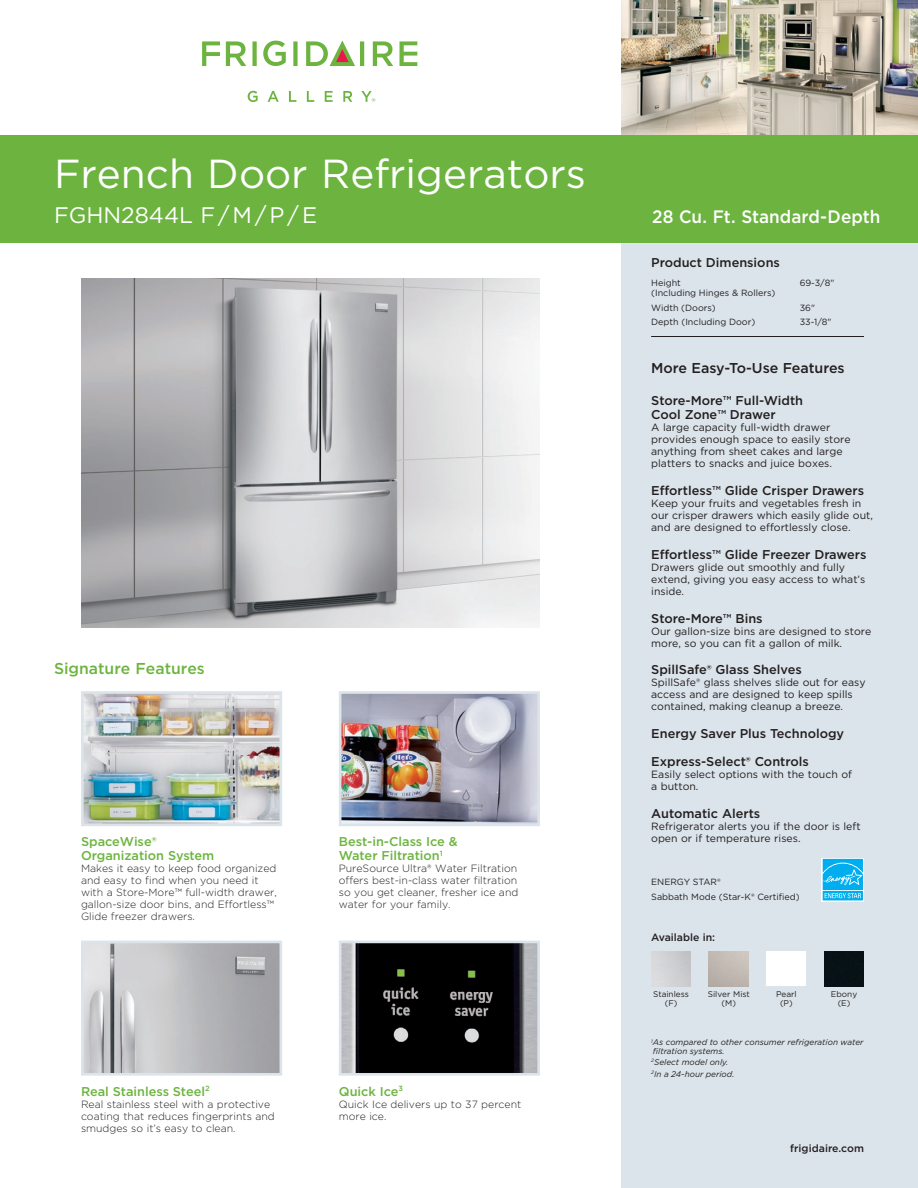
<style>
.page{position:relative;width:918px;height:1188px;background:#fff}
.page>*{position:absolute;margin:0;border:0;box-sizing:border-box;transform-origin:0 0}
.t1{font:40.5px "Gotham";color:#fff}
.t2{font:22.5px "Gotham";color:#fff}
.t3{font:500 18px "Gotham";color:#fff;scale:.95 1}
.t4{font:500 15.75px "Gotham";color:#6cb43f}
.t5{font:500 14.25px "Gotham";color:#231f20}
.t6{font:500 12.75px/14.2px "Gotham";color:#231f20}
.t7{font:500 12.75px/14.2px "Gotham";color:#6cb43f}
.t8{font:10.5px/12px "Gotham";color:#231f20}
.t9{font:300 10.5px/12px "Gotham";color:#231f20}
.t10{font:500 10.5px "Gotham";color:#231f20}
.t11{font:9px/14.5px "Gotham";color:#231f20}
.t12{font:italic 8.25px/8.2px "Gotham";color:#231f20}
.t13{font:8.25px/9px "Gotham";color:#231f20;text-align:center}
</style>
<div class="page">
<div style="left:621px;top:0;width:297px;height:1188px;background:#dbe4ea"></div>
<hr style="left:651px;top:336px;width:213px;height:1px;background:#231f20">
<svg style="left:248px;top:91px;width:10px;height:11px"></svg>
<svg style="left:268px;top:91px;width:11px;height:11px"></svg>
<svg style="left:289px;top:91px;width:7px;height:11px"></svg>
<svg style="left:307px;top:91px;width:7px;height:11px"></svg>
<svg style="left:325px;top:91px;width:8px;height:11px"></svg>
<svg style="left:343px;top:91px;width:9px;height:11px"></svg>
<svg style="left:263px;top:41px;width:23px;height:25px"></svg>
<svg style="left:400px;top:41px;width:17px;height:25px"></svg>
<svg style="left:202px;top:41px;width:18px;height:25px"></svg>
<svg style="left:226px;top:41px;width:20px;height:25px"></svg>
<svg style="left:252px;top:41px;width:5px;height:25px"></svg>
<svg style="left:293px;top:41px;width:5px;height:25px"></svg>
<svg style="left:373px;top:41px;width:20px;height:25px"></svg>
<svg style="left:306px;top:40px;width:58px;height:26px"></svg>
<svg style="left:361px;top:91px;width:14px;height:11px"></svg>
<img style="left:343px;top:695px;width:193px;height:127px">
<div style="left:339px;top:691px;width:201px;height:135px;border:3px solid #dbe4ea"></div>
<img style="left:85px;top:945px;width:193px;height:127px">
<div style="left:81px;top:941px;width:201px;height:135px;border:3px solid #dbe4ea"></div>
<img style="left:621px;top:0;width:297px;height:135px">
<div style="left:0;top:135px;width:918px;height:108px;background:#6cb43f"></div>
<img style="left:343px;top:945px;width:193px;height:127px">
<div style="left:339px;top:941px;width:201px;height:135px;border:3px solid #dbe4ea"></div>
<img style="left:85px;top:695px;width:193px;height:127px">
<div style="left:81px;top:691px;width:201px;height:135px;border:3px solid #dbe4ea"></div>
<img style="left:82px;top:278px;width:457px;height:350px">
<svg style="left:822px;top:858px;width:42px;height:43px"></svg>
<svg style="left:823px;top:859px;width:40px;height:41px;background:#28baf1"></svg>
<div style="left:767px;top:952px;width:39px;height:34px;background:#fff"></div>
<img style="left:824px;top:952px;width:40px;height:34px">
<h1 class="t1" style="left:54px;top:147px;width:534px">French Door Refrigerators</h1>
<h2 class="t2" style="left:54px;top:201px;width:265px">FGHN2844L F / M / P / E</h2>
<h3 class="t4" style="left:54px;top:658px;width:152px">Signature Features</h3>
<p class="t7" style="left:81px;top:834px;width:135px">SpaceWise®<br>Organization System</p>
<p class="t9" style="left:81px;top:862px;width:197px">Makes it easy to keep food organized and easy to find when you need it with a Store-More™ full-width drawer, gallon-size door bins, and Effortless™ Glide freezer drawers.</p>
<p class="t7" style="left:339px;top:834px;width:120px">Best-in-Class Ice &amp;<br>Water Filtration<sup>1</sup></p>
<p class="t9" style="left:339px;top:862px;width:181px;text-align:justify">PureSource Ultra® Water Filtration offers best-in-class water filtration so you get cleaner, fresher ice and water for your family.</p>
<p class="t7" style="left:81px;top:1084px;width:130px">Real Stainless Steel<sup>2</sup></p>
<p class="t9" style="left:81px;top:1098px;width:195px">Real stainless steel with a protective coating that reduces fingerprints and smudges so it’s easy to clean.</p>
<p class="t7" style="left:339px;top:1084px;width:66px">Quick Ice<sup>3</sup></p>
<p class="t9" style="left:339px;top:1098px;width:184px">Quick Ice delivers up to 37 percent more ice.</p>
<h3 class="t3" style="left:652px;top:205px;width:242px">28 Cu. Ft. Standard-Depth</h3>
<p class="t6" style="left:651px;top:255px;width:130px">Product Dimensions</p>
<p class="t11" style="left:651px;top:276px;width:31px">Height</p>
<p class="t11" style="left:800px;top:276px;width:36px">69-3/8"</p>
<p class="t11" style="left:651px;top:285px;width:126px">(Including Hinges &amp; Rollers)<br>Width (Doors)</p>
<p class="t11" style="left:800px;top:300px;width:17px">36"</p>
<p class="t11" style="left:651px;top:315px;width:106px">Depth (Including Door)</p>
<p class="t11" style="left:800px;top:315px;width:33px">33-1/8"</p>
<h3 class="t5" style="left:651px;top:359px;width:195px">More Easy-To-Use Features</h3>
<p class="t6" style="left:651px;top:393px;width:153px">Store-More™ Full-Width<br>Cool Zone™ Drawer</p>
<p class="t8" style="left:651px;top:421px;width:201px">A large capacity full-width drawer provides enough space to easily store anything from sheet cakes and large platters to snacks and juice boxes.</p>
<p class="t6" style="left:651px;top:483px;width:215px">Effortless™ Glide Crisper Drawers</p>
<p class="t8" style="left:651px;top:497px;width:223px">Keep your fruits and vegetables fresh in our crisper drawers which easily glide out, and are designed to effortlessly close.</p>
<p class="t6" style="left:651px;top:547px;width:217px">Effortless™ Glide Freezer Drawers</p>
<p class="t8" style="left:651px;top:561px;width:216px">Drawers glide out smoothly and fully extend, giving you easy access to what’s inside.</p>
<p class="t6" style="left:651px;top:611px;width:113px">Store-More™ Bins</p>
<p class="t8" style="left:651px;top:625px;width:222px">Our gallon-size bins are designed to store more, so you can fit a gallon of milk.</p>
<p class="t6" style="left:651px;top:663px;width:152px">SpillSafe® Glass Shelves</p>
<p class="t8" style="left:651px;top:676px;width:216px">SpillSafe® glass shelves slide out for easy access and are designed to keep spills contained, making cleanup a breeze.</p>
<p class="t6" style="left:651px;top:720px;width:194px;line-height:27.8px">Energy Saver Plus Technology<br>Express-Select® Controls</p>
<p class="t8" style="left:651px;top:768px;width:202px">Easily select options with the touch of a button.</p>
<p class="t6" style="left:651px;top:806px;width:111px">Automatic Alerts</p>
<p class="t8" style="left:651px;top:820px;width:211px">Refrigerator alerts you if the door is left open or if temperature rises.</p>
<p class="t11" style="left:651px;top:875px;width:150px">ENERGY STAR®<br>Sabbath Mode (Star-K® Certified)</p>
<p class="t10" style="left:651px;top:931px;width:65px">Available in:</p>
<p class="t13" style="left:708px;top:989px;width:44px">Silver Mist (M)</p>
<p class="t13" style="left:653px;top:989px;width:37px">Stainless (F)</p>
<p class="t13" style="left:776px;top:989px;width:22px">Pearl (P)</p>
<p class="t13" style="left:831px;top:989px;width:28px">Ebony (E)</p>
<p class="t12" style="left:651px;top:1038px;width:214px"><sup>1</sup>As compared to other consumer refrigeration water filtration systems.</p>
<p class="t12" style="left:651px;top:1056px;width:85px;line-height:11.6px"><sup>2</sup>Select model only.<br><sup>2</sup>In a 24-hour period.</p>
<p class="t10" style="left:790px;top:1141px;width:75px">frigidaire.com</p>
</div>
